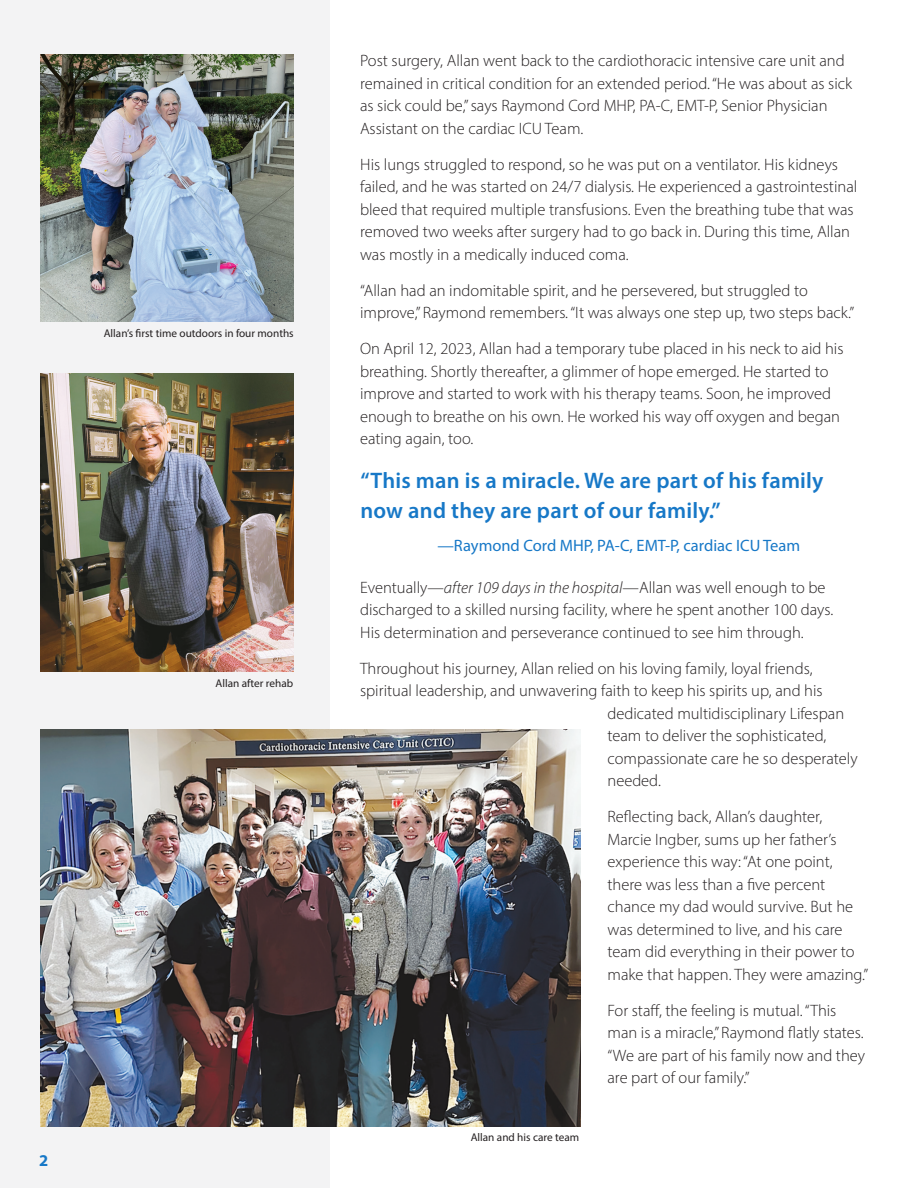
<style>
.page{position:relative;width:918px;height:1188px;background:#fff}
.page>*{position:absolute;margin:0;border:0;box-sizing:border-box;transform-origin:0 0}
.t1{font:600 22.5px/30px "Myriad Pro";letter-spacing:.01em;color:#1778c7}
.text__no_stratching{font:300 16.5px/22.5px "Myriad Pro";color:#231f20}
.t2{font:16.5px "Myriad Pro";color:#1778c7}
.t3{font:700 16.5px "Myriad Pro";color:#1778c7}
.caption1{font:11.25px "Myriad Pro";color:#231f20}
.s1{font-style:italic}
</style>
<div class="page">
<div style="left:0;top:0;width:330px;height:1188px;background:#f3f3f4"></div>
<img style="left:40px;top:374px;width:254px;height:298px">
<img style="left:40px;top:729px;width:540px;height:397px">
<img style="left:40px;top:54px;width:254px;height:268px">
<p class="caption1" style="left:104px;top:327px;width:191px">Allan’s first time outdoors in four months</p>
<p class="caption1" style="left:216px;top:676px;width:79px">Allan after rehab</p>
<p class="t3" style="left:39px;top:1149px;width:11px">2</p>
<p class="text__no_stratching" style="left:360px;top:49px;width:494px">Post surgery, Allan went back to the cardiothoracic intensive care unit and remained in critical condition for an extended period. “He was about as sick as sick could be,” says Raymond Cord MHP, PA-C, EMT-P, Senior Physician Assistant on the cardiac ICU Team.</p>
<p class="text__no_stratching" style="left:360px;top:153px;width:499px">His lungs struggled to respond, so he was put on a ventilator. His kidneys failed, and he was started on 24/7 dialysis. He experienced a gastrointestinal bleed that required multiple transfusions. Even the breathing tube that was removed two weeks after surgery had to go back in. During this time, Allan was mostly in a medically induced coma.</p>
<p class="text__no_stratching" style="left:360px;top:279px;width:496px">“Allan had an indomitable spirit, and he persevered, but struggled to improve,” Raymond remembers. “It was always one step up, two steps back.”</p>
<p class="text__no_stratching" style="left:360px;top:337px;width:485px">On April 12, 2023, Allan had a temporary tube placed in his neck to aid his breathing. Shortly thereafter, a glimmer of hope emerged. He started to improve and started to work with his therapy teams. Soon, he improved enough to breathe on his own. He worked his way off oxygen and began eating again, too.</p>
<p class="t1" style="left:360px;top:465px;width:465px">“This man is a miracle. We are part of his family now and they are part of our family.”</p>
<p class="t2" style="left:437px;top:535px;width:364px">—Raymond Cord MHP, PA-C, EMT-P, cardiac ICU Team</p>
<p class="text__no_stratching" style="left:360px;top:576px;width:475px">Eventually—<span class="s1">after 109 days in the hospital</span>—Allan was well enough to be discharged to a skilled nursing facility, where he spent another 100 days.<br>His determination and perseverance continued to see him through.</p>
<p class="text__no_stratching" style="left:360px;top:657px;width:454px">Throughout his journey, Allan relied on his loving family, loyal friends,</p>
<p class="text__no_stratching" style="left:360px;top:679px;width:464px">spiritual leadership, and unwavering faith to keep his spirits up, and his</p>
<p class="text__no_stratching" style="left:608px;top:702px;width:238px">dedicated multidisciplinary Lifespan</p>
<p class="text__no_stratching" style="left:608px;top:724px;width:220px">team to deliver the sophisticated,</p>
<p class="text__no_stratching" style="left:608px;top:747px;width:252px">compassionate care he so desperately</p>
<p class="text__no_stratching" style="left:608px;top:769px;width:55px">needed.</p>
<p class="text__no_stratching" style="left:608px;top:805px;width:262px">Reflecting back, Allan’s daughter, Marcie Ingber, sums up her father’s experience this way: “At one point, there was less than a five percent chance my dad would survive. But he was determined to live, and his care team did everything in their power to make that happen. They were amazing.”</p>
<p class="text__no_stratching" style="left:608px;top:999px;width:259px">For staff, the feeling is mutual. “This man is a miracle,” Raymond flatly states. “We are part of his family now and they are part of our family.”</p>
<p class="caption1" style="left:471px;top:1130px;width:110px">Allan and his care team</p>
</div>
